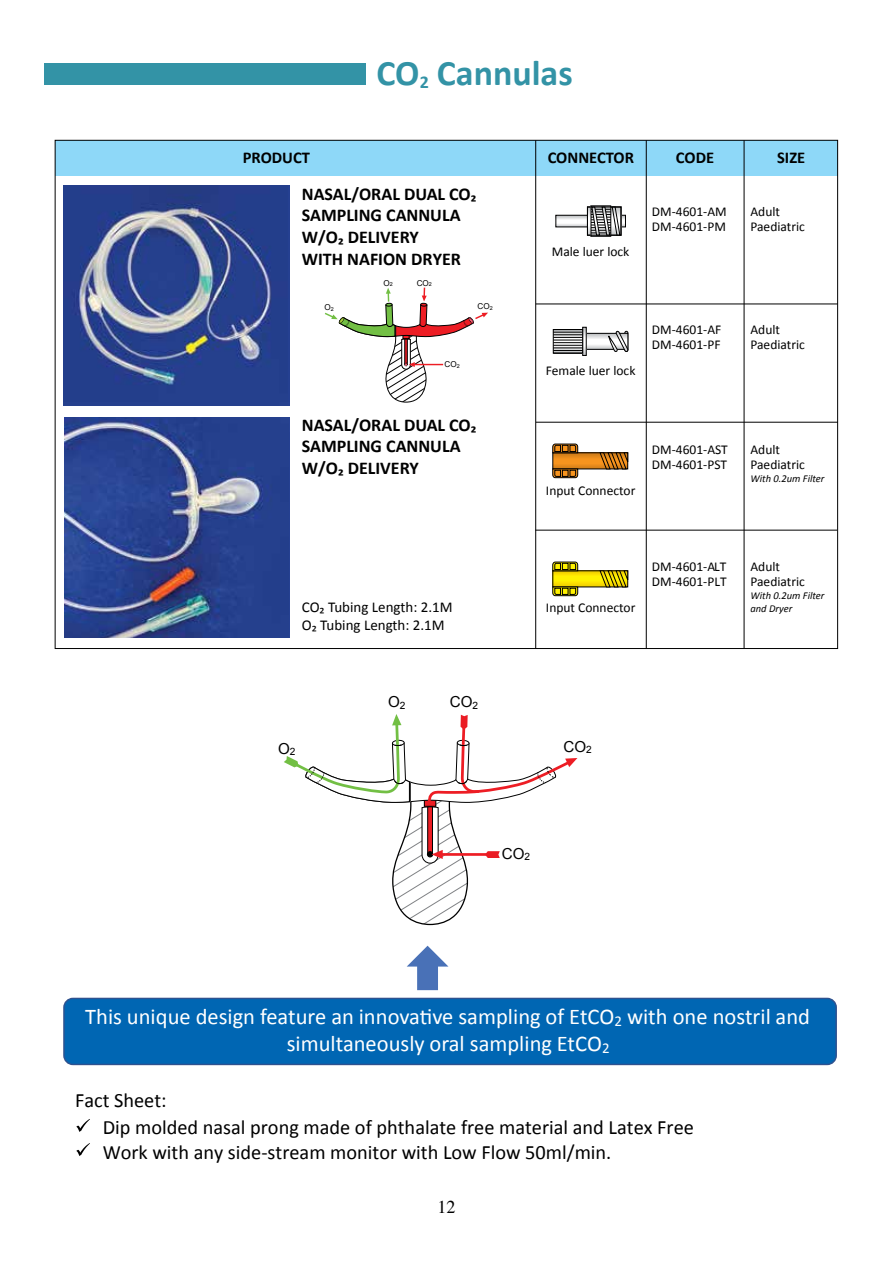
<style>
.page{position:relative;width:893px;height:1263px;background:#fff}
.page>*{position:absolute;margin:0;border:0;box-sizing:border-box;transform-origin:0 0}
.t1{font:700 36px "Calibri";color:#3393a6}
.t2{font:22.5px/27px "Calibri";color:#fff;text-align:center}
.t3{font:20.4px/27px "Calibri";color:#000}
.t4{font:700 18px/21.6px "Calibri";color:#000}
.t5{font:18px "Times";color:#000}
.t6{font:700 16.5px "Calibri";color:#000}
.t7{font:15.15px "Arial";color:#000}
.t8{font:15px/18px "Calibri";color:#000}
.t9{font:13.5px/15px "Calibri";color:#000}
.t10{font:italic 10.5px/12.6px "Calibri";color:#000}
.t11{font:8.1px "Arial";color:#000}
.s1{font-size:16.5px}
.s2{font-size:15px}
</style>
<div class="page">
<div style="left:44px;top:64px;width:321px;height:21px;background:#3393a6"></div>
<svg style="left:407px;top:946px;width:41px;height:44px"></svg>
<div style="left:64px;top:998px;width:772px;height:66px;background:#0066b3;border-radius:9px"></div>
<div style="left:63px;top:998px;width:774px;height:67px;border:1px solid #2f528f;border-radius:9px"></div>
<svg style="left:54px;top:140px;width:784px;height:509px"></svg>
<hr style="left:646px;top:140px;width:1px;height:508px;background:#000">
<hr style="left:535px;top:140px;width:1px;height:508px;background:#000">
<hr style="left:744px;top:140px;width:1px;height:508px;background:#000">
<hr style="left:536px;top:422px;width:302px;height:1px;background:#000">
<hr style="left:535px;top:530px;width:302px;height:1px;background:#000">
<hr style="left:536px;top:304px;width:302px;height:1px;background:#000">
<svg style="left:557px;top:217px;width:67px;height:8px"></svg>
<div style="left:555px;top:215px;width:71px;height:12px;border:1px solid #000"></div>
<svg style="left:589px;top:209px;width:2px;height:25px"></svg>
<div style="left:591px;top:206px;width:20px;height:31px;border:1px solid #000"></div>
<svg style="left:591px;top:206px;width:30px;height:28px"></svg>
<div style="left:587px;top:207px;width:34px;height:29px;border:1px solid #000"></div>
<svg style="left:588px;top:335px;width:20px;height:13px"></svg>
<div style="left:586px;top:333px;width:42px;height:17px;border:1px solid #000"></div>
<svg style="left:584px;top:329px;width:1px;height:25px"></svg>
<div style="left:582px;top:327px;width:5px;height:29px;border:1px solid #000"></div>
<svg style="left:555px;top:331px;width:26px;height:19px"></svg>
<div style="left:553px;top:329px;width:30px;height:24px;border:1px solid #000"></div>
<hr style="left:553px;top:329px;width:30px;height:1px;background:#000">
<hr style="left:553px;top:332px;width:30px;height:1px;background:#000">
<hr style="left:553px;top:334px;width:30px;height:1px;background:#000">
<hr style="left:553px;top:337px;width:30px;height:1px;background:#000">
<hr style="left:553px;top:340px;width:30px;height:1px;background:#000">
<hr style="left:553px;top:342px;width:30px;height:1px;background:#000">
<hr style="left:553px;top:345px;width:30px;height:1px;background:#000">
<hr style="left:553px;top:348px;width:30px;height:1px;background:#000">
<hr style="left:553px;top:350px;width:30px;height:1px;background:#000">
<hr style="left:553px;top:353px;width:30px;height:1px;background:#000">
<svg style="left:608px;top:331px;width:21px;height:21px"></svg>
<div style="left:552px;top:452px;width:76px;height:17px;border:1px solid #000"></div>
<svg style="left:552px;top:443px;width:26px;height:10px"></svg>
<svg style="left:552px;top:468px;width:26px;height:10px"></svg>
<svg style="left:599px;top:452px;width:29px;height:18px"></svg>
<svg style="left:553px;top:453px;width:75px;height:16px"></svg>
<svg style="left:554px;top:572px;width:45px;height:13px"></svg>
<svg style="left:552px;top:561px;width:26px;height:10px"></svg>
<svg style="left:552px;top:586px;width:26px;height:10px"></svg>
<svg style="left:599px;top:570px;width:29px;height:18px"></svg>
<svg style="left:284px;top:714px;width:293px;height:212px"></svg>
<svg style="left:76px;top:1143px;width:14px;height:13px"></svg>
<svg style="left:76px;top:1119px;width:14px;height:13px"></svg>
<img style="left:64px;top:186px;width:225px;height:219px">
<img style="left:64px;top:418px;width:225px;height:219px">
<svg style="left:323px;top:288px;width:165px;height:114px"></svg>
<h1 class="t1" style="left:376px;top:50px;width:198px">CO<sub>2</sub> Cannulas</h1>
<p class="t6" style="left:243px;top:147px;width:69px">PRODUCT</p>
<p class="t6" style="left:548px;top:147px;width:88px">CONNECTOR</p>
<p class="t6" style="left:676px;top:147px;width:40px">CODE</p>
<p class="t6" style="left:777px;top:147px;width:30px">SIZE</p>
<h3 class="t4" style="left:302px;top:183px;width:176px">NASAL/ORAL DUAL CO<span class="s1">₂<br></span>SAMPLING CANNULA<br>W/O<span class="s1">₂</span> DELIVERY<br>WITH NAFION DRYER</h3>
<p class="t9" style="left:750px;top:204px;width:56px">Adult<br>Paediatric</p>
<p class="t9" style="left:652px;top:204px;width:76px">DM-4601-AM<br>DM-4601-PM</p>
<p class="t9" style="left:552px;top:244px;width:79px">Male luer lock</p>
<p class="t11" style="left:383px;top:277px;width:11px">O<sub>2</sub></p>
<p class="t11" style="left:417px;top:277px;width:17px">CO<sub>2</sub></p>
<p class="t11" style="left:324px;top:302px;width:11px">O<sub>2</sub></p>
<p class="t11" style="left:478px;top:301px;width:17px">CO<sub>2</sub></p>
<p class="t11" style="left:445px;top:359px;width:17px">CO<sub>2</sub></p>
<h3 class="t4" style="left:302px;top:414px;width:176px">NASAL/ORAL DUAL CO<span class="s1">₂<br></span>SAMPLING CANNULA<br>W/O<span class="s1">₂</span> DELIVERY</h3>
<p class="t9" style="left:546px;top:363px;width:91px">Female luer lock</p>
<p class="t9" style="left:652px;top:322px;width:71px">DM-4601-AF<br>DM-4601-PF</p>
<p class="t9" style="left:750px;top:322px;width:56px">Adult<br>Paediatric</p>
<p class="t9" style="left:546px;top:483px;width:91px">Input Connector</p>
<p class="t9" style="left:652px;top:442px;width:77px">DM-4601-AST<br>DM-4601-PST</p>
<p class="t9" style="left:750px;top:442px;width:56px">Adult<br>Paediatric</p>
<p class="t10" style="left:750px;top:472px;width:76px">With 0.2um Filter</p>
<p class="t8" style="left:302px;top:598px;width:152px">CO₂ Tubing Length: 2.1M<br>O₂ Tubing Length: 2.1M</p>
<p class="t9" style="left:546px;top:600px;width:91px">Input Connector</p>
<p class="t9" style="left:652px;top:559px;width:76px">DM-4601-ALT<br>DM-4601-PLT</p>
<p class="t9" style="left:750px;top:559px;width:56px">Adult<br>Paediatric</p>
<p class="t10" style="left:750px;top:589px;width:76px">With 0.2um Filter and Dryer</p>
<p class="t7" style="left:388px;top:692px;width:19px">O<sub>2</sub></p>
<p class="t7" style="left:450px;top:692px;width:30px">CO<sub>2</sub></p>
<p class="t7" style="left:278px;top:738px;width:19px">O<sub>2</sub></p>
<p class="t7" style="left:563px;top:736px;width:30px">CO<sub>2</sub></p>
<p class="t7" style="left:502px;top:844px;width:30px">CO<sub>2</sub></p>
<h2 class="t2" style="left:85px;top:1003px;width:726px">This unique design feature an innovative sampling of EtCO<span class="s2">2</span> with one nostril and simultaneously oral sampling EtCO<span class="s2">2</span></h2>
<h3 class="t3" style="left:103px;top:1087px;width:593px;text-indent:-28px">Fact Sheet:<br>Dip molded nasal prong made of phthalate free material and Latex Free</h3>
<h3 class="t3" style="left:103px;top:1138px;width:510px">Work with any side-stream monitor with Low Flow 50ml/min.</h3>
<h3 class="t5" style="left:437px;top:1190px;width:19px">12</h3>
</div>
